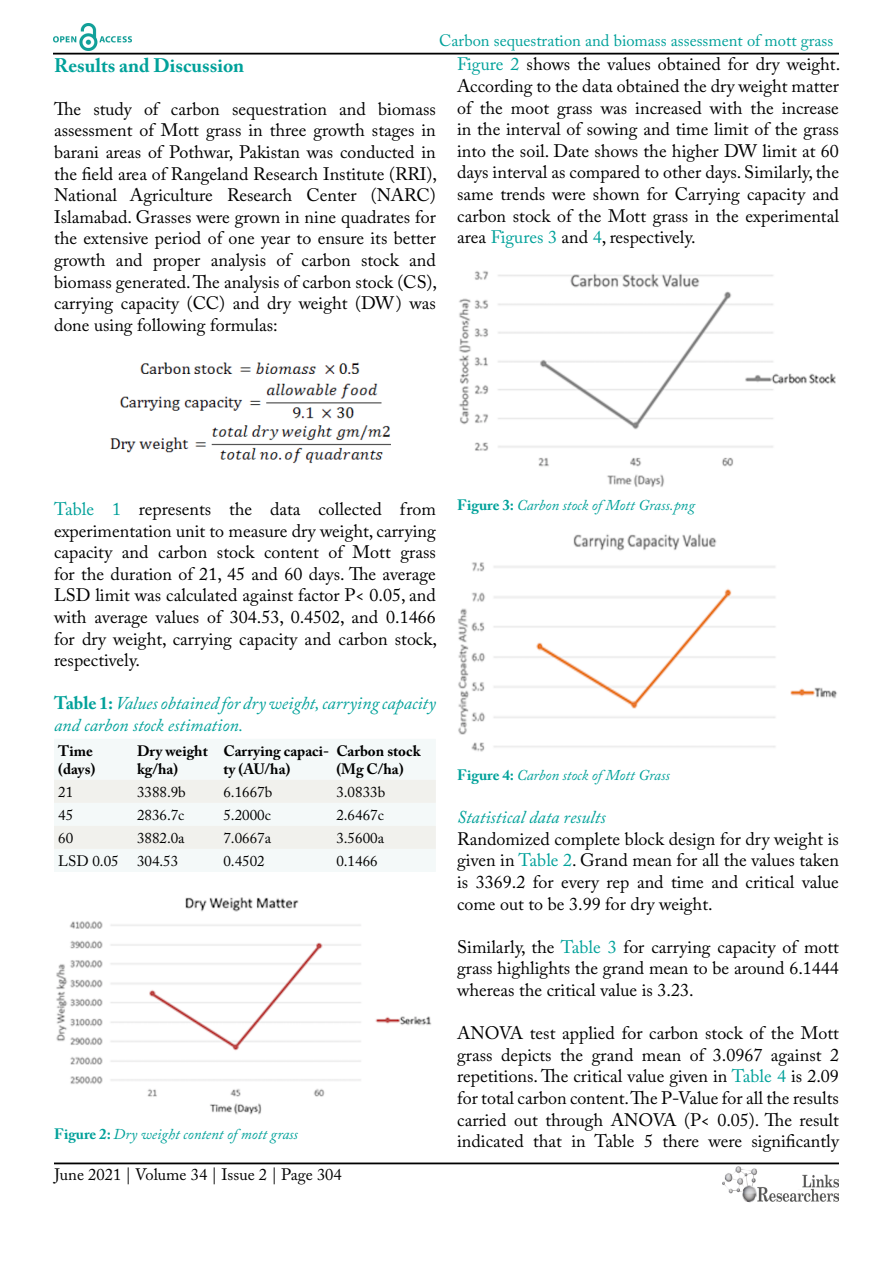
<style>
.page{position:relative;width:893px;height:1263px;background:#fff}
.page>*{position:absolute;margin:0;border:0;box-sizing:border-box;transform-origin:0 0}
.t1{font:700 19.5px "Adobe Caslon Pro";color:#00a19a}
.t2{font:18px/21.6px "Adobe Caslon Pro";color:#000;text-align:justify}
.t3{font:italic 18px/21.6px "Adobe Caslon Pro";color:#00a19a}
.t4{font:16.5px "Adobe Caslon Pro";color:#00a19a}
.t5{font:16.5px "Adobe Caslon Pro";color:#000}
.t6{font:italic 15px "Adobe Caslon Pro";color:#00a19a}
.t7{font:15px "Adobe Caslon Pro";color:#000}
.t8{font:700 15px/18px "Adobe Caslon Pro";color:#000}
.s1{color:#00a19a}
.s2{font-weight:700;font-style:normal}
</style>
<div class="page">
<hr style="left:53px;top:53px;width:786px;height:2px;background:#000">
<hr style="left:54px;top:1162px;width:785px;height:2px;background:#000">
<img style="left:722px;top:1166px;width:117px;height:37px">
<img style="left:53px;top:24px;width:78px;height:27px">
<img style="left:109px;top:362px;width:282px;height:102px">
<div style="left:54px;top:739px;width:381px;height:133px;background:#f4f9f9"></div>
<svg style="left:54px;top:780px;width:382px;height:69px"></svg>
<img style="left:56px;top:897px;width:376px;height:218px">
<img style="left:459px;top:271px;width:377px;height:216px">
<img style="left:458px;top:533px;width:379px;height:219px">
<p class="t4" style="left:439px;top:31px;width:396px">Carbon sequestration and biomass assessment of mott grass</p>
<p class="t1" style="left:54px;top:53px;width:192px">Results and Discussion</p>
<p class="t2" style="left:54px;top:98px;width:385px">The study of carbon sequestration and biomass assessment of Mott grass in three growth stages in barani areas of Pothwar, Pakistan was conducted in the field area of Rangeland Research Institute (RRI), National Agriculture Research Center (NARC)<br>Islamabad. Grasses were grown in nine quadrates for the extensive period of one year to ensure its better growth and proper analysis of carbon stock and biomass generated. The analysis of carbon stock (CS), carrying capacity (CC) and dry weight (DW) was done using following formulas:</p>
<p class="t2" style="left:457px;top:53px;width:385px"><span class="s1">Figure 2</span> shows the values obtained for dry weight.<br>According to the data obtained the dry weight matter of the moot grass was increased with the increase in the interval of sowing and time limit of the grass into the soil. Date shows the higher DW limit at 60 days interval as compared to other days. Similarly, the same trends were shown for Carrying capacity and carbon stock of the Mott grass in the experimental area <span class="s1">Figures 3</span> and <span class="s1">4</span>, respectively.</p>
<p class="t2" style="left:54px;top:498px;width:385px"><span class="s1">Table 1</span> represents the data collected from experimentation unit to measure dry weight, carrying capacity and carbon stock content of Mott grass for the duration of 21, 45 and 60 days. The average LSD limit was calculated against factor P&lt; 0.05, and with average values of 304.53, 0.4502, and 0.1466 for dry weight, carrying capacity and carbon stock, respectively.</p>
<p class="t3" style="left:54px;top:692px;width:383px"><span class="s2">Table 1:</span> Values obtained for dry weight, carrying capacity and carbon stock estimation.</p>
<p class="t8" style="left:58px;top:742px;width:39px">Time (days)</p>
<p class="t8" style="left:137px;top:742px;width:72px">Dry weight kg/ha)</p>
<p class="t8" style="left:223px;top:742px;width:107px">Carrying capaci&shy;ty (AU/ha)</p>
<p class="t8" style="left:336px;top:742px;width:86px">Carbon stock (Mg C/ha)</p>
<p class="t7" style="left:58px;top:783px;width:16px">21</p>
<p class="t7" style="left:137px;top:783px;width:50px">3388.9b</p>
<p class="t7" style="left:223px;top:783px;width:50px">6.1667b</p>
<p class="t7" style="left:336px;top:783px;width:50px">3.0833b</p>
<p class="t7" style="left:58px;top:806px;width:16px">45</p>
<p class="t7" style="left:137px;top:806px;width:49px">2836.7c</p>
<p class="t7" style="left:223px;top:806px;width:49px">5.2000c</p>
<p class="t7" style="left:336px;top:806px;width:49px">2.6467c</p>
<p class="t7" style="left:58px;top:829px;width:16px">60</p>
<p class="t7" style="left:137px;top:829px;width:49px">3882.0a</p>
<p class="t7" style="left:223px;top:829px;width:49px">7.0667a</p>
<p class="t7" style="left:336px;top:829px;width:49px">3.5600a</p>
<p class="t7" style="left:58px;top:852px;width:122px">LSD 0.05 304.53</p>
<p class="t7" style="left:223px;top:852px;width:43px">0.4502</p>
<p class="t7" style="left:336px;top:852px;width:43px">0.1466</p>
<p class="t6" style="left:54px;top:1125px;width:246px"><span class="s2">Figure 2:</span> Dry weight content of mott grass</p>
<p class="t5" style="left:54px;top:1165px;width:289px">June 2021 | Volume 34 | Issue 2 | Page 304</p>
<p class="t6" style="left:457px;top:496px;width:239px"><span class="s2">Figure 3:</span> Carbon stock of Mott Grass.png</p>
<p class="t6" style="left:457px;top:766px;width:214px"><span class="s2">Figure 4:</span> Carbon stock of Mott Grass</p>
<p class="t3" style="left:457px;top:806px;width:150px">Statistical data results</p>
<p class="t2" style="left:457px;top:828px;width:383px">Randomized complete block design for dry weight is given in <span class="s1">Table 2</span>. Grand mean for all the values taken is 3369.2 for every rep and time and critical value come out to be 3.99 for dry weight.</p>
<p class="t2" style="left:457px;top:936px;width:383px">Similarly, the <span class="s1">Table 3</span> for carrying capacity of mott grass highlights the grand mean to be around 6.1444 whereas the critical value is 3.23.</p>
<p class="t2" style="left:457px;top:1022px;width:383px">ANOVA test applied for carbon stock of the Mott grass depicts the grand mean of 3.0967 against 2 repetitions. The critical value given in <span class="s1">Table 4</span> is 2.09 for total carbon content. The P-Value for all the results carried out through ANOVA (P&lt; 0.05). The result indicated that in Table 5 there were significantly</p>
</div>
